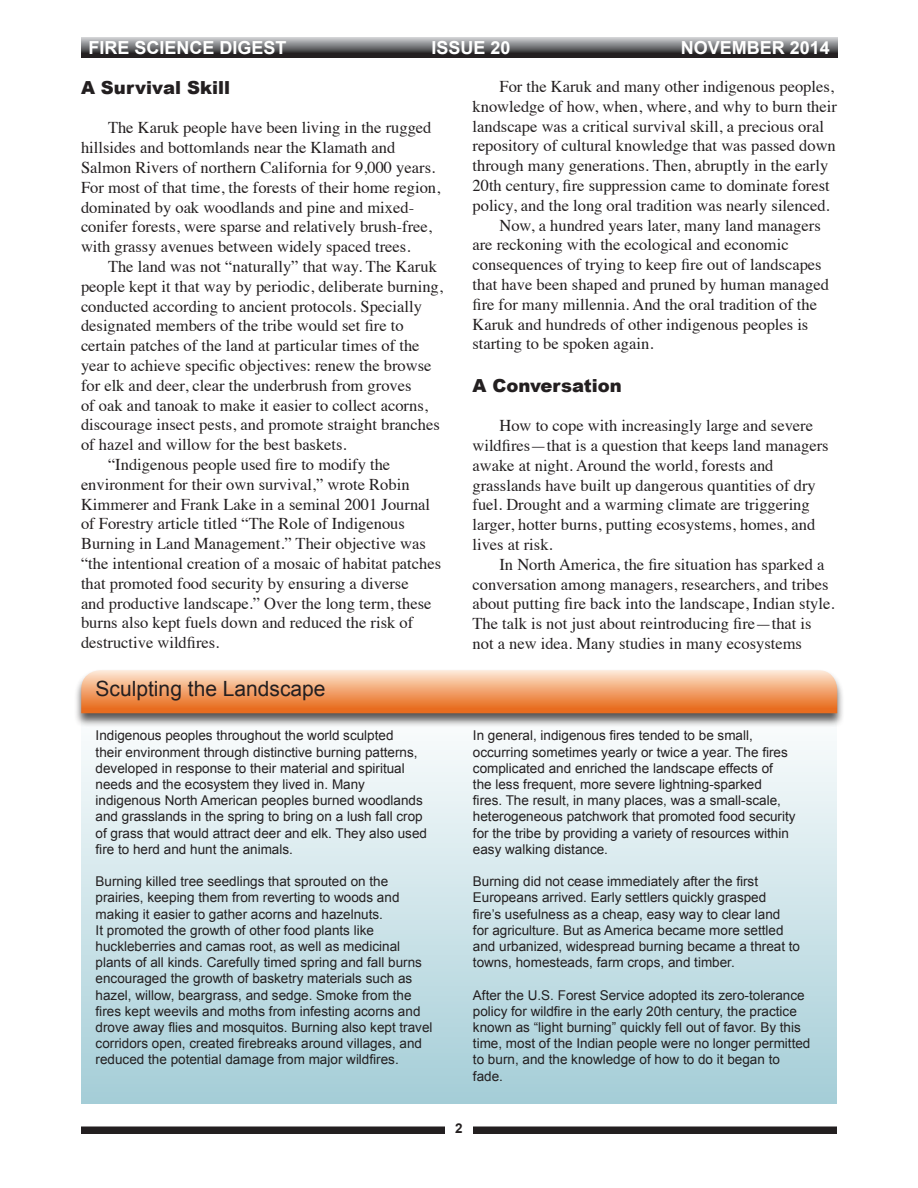
<style>
.page{position:relative;width:918px;height:1188px;background:#fff}
.page>*{position:absolute;margin:0;border:0;box-sizing:border-box;transform-origin:0 0}
.Footnote_Text{font:21px "Arial";color:#231f20}
.t1{font:700 18px "Arial";color:#fff}
.t2{font:900 18px "Arial";color:#231f20}
.t3{font:16.5px/19.8px "Times";color:#231f20}
.Footnote_Text-2{font:13.5px/16.2px "Arial";color:#231f20}
.t4{font:700 13.5px "Arial";color:#231f20}
</style>
<div class="page">
<div style="left:81px;top:1126px;width:756px;height:8px;background:#231f20"></div>
<div style="left:446px;top:1116px;width:27px;height:32px;background:#fff"></div>
<svg style="left:82px;top:38px;width:756px;height:20px;background:#68686a"></svg>
<div style="left:81px;top:703px;width:756px;height:401px;background:linear-gradient(to bottom,#fefefe,#a4cdd7)"></div>
<div style="left:73px;top:669px;width:772px;height:59px;background:#231f20;opacity:.75"></div>
<svg style="left:81px;top:670px;width:756px;height:43px;background:#f1a471"></svg>
<p class="t1" style="left:88px;top:35px;width:200px">FIRE SCIENCE DIGEST</p>
<p class="t1" style="left:432px;top:35px;width:81px">ISSUE 20</p>
<p class="t1" style="left:681px;top:35px;width:151px">NOVEMBER 2014</p>
<p class="t3" style="left:473px;top:75px;width:366px;text-indent:27px">For the Karuk and many other indigenous peoples, knowledge of how, when, where, and why to burn their landscape was a critical survival skill, a precious oral repository of cultural knowledge that was passed down through many generations. Then, abruptly in the early 20th century, fire suppression came to dominate forest policy, and the long oral tradition was nearly silenced.</p>
<p class="t3" style="left:473px;top:214px;width:358px;text-indent:27px">Now, a hundred years later, many land managers are reckoning with the ecological and economic consequences of trying to keep fire out of landscapes that have been shaped and pruned by human managed fire for many millennia. And the oral tradition of the Karuk and hundreds of other indigenous peoples is starting to be spoken again.</p>
<p class="t2" style="left:472px;top:372px;width:151px">A Conversation</p>
<p class="t3" style="left:473px;top:414px;width:358px;text-indent:27px">How to cope with increasingly large and severe wildfires—that is a question that keeps land managers awake at night. Around the world, forests and grasslands have built up dangerous quantities of dry fuel. Drought and a warming climate are triggering larger, hotter burns, putting ecosystems, homes, and lives at risk.</p>
<p class="t3" style="left:473px;top:553px;width:364px;text-indent:27px">In North America, the fire situation has sparked a conversation among managers, researchers, and tribes about putting fire back into the landscape, Indian style.<br>The talk is not just about reintroducing fire—that is not a new idea. Many studies in many ecosystems</p>
<p class="t2" style="left:81px;top:74px;width:151px">A Survival Skill</p>
<p class="t3" style="left:81px;top:117px;width:361px;text-indent:27px">The Karuk people have been living in the rugged hillsides and bottomlands near the Klamath and Salmon Rivers of northern California for 9,000 years.<br>For most of that time, the forests of their home region, dominated by oak woodlands and pine and mixed&shy;conifer forests, were sparse and relatively brush-free, with grassy avenues between widely spaced trees.</p>
<p class="t3" style="left:81px;top:255px;width:364px;text-indent:27px">The land was not “naturally” that way. The Karuk people kept it that way by periodic, deliberate burning, conducted according to ancient protocols. Specially designated members of the tribe would set fire to certain patches of the land at particular times of the year to achieve specific objectives: renew the browse for elk and deer, clear the underbrush from groves<br>of oak and tanoak to make it easier to collect acorns, discourage insect pests, and promote straight branches of hazel and willow for the best baskets.</p>
<p class="t3" style="left:81px;top:453px;width:362px;text-indent:27px">“Indigenous people used fire to modify the environment for their own survival,” wrote Robin Kimmerer and Frank Lake in a seminal 2001 Journal of Forestry article titled “The Role of Indigenous Burning in Land Management.” Their objective was “the intentional creation of a mosaic of habitat patches that promoted food security by ensuring a diverse<br>and productive landscape.” Over the long term, these burns also kept fuels down and reduced the risk of destructive wildfires.</p>
<p class="Footnote_Text" style="left:96px;top:675px;width:231px">Sculpting the Landscape</p>
<p class="Footnote_Text-2" style="left:96px;top:728px;width:333px">Indigenous peoples throughout the world sculpted<br>their environment through distinctive burning patterns, developed in response to their material and spiritual needs and the ecosystem they lived in. Many indigenous North American peoples burned woodlands and grasslands in the spring to bring on a lush fall crop of grass that would attract deer and elk. They also used fire to herd and hunt the animals.</p>
<p class="Footnote_Text-2" style="left:96px;top:873px;width:338px">Burning killed tree seedlings that sprouted on the prairies, keeping them from reverting to woods and making it easier to gather acorns and hazelnuts.<br>It promoted the growth of other food plants like huckleberries and camas root, as well as medicinal plants of all kinds. Carefully timed spring and fall burns encouraged the growth of basketry materials such as hazel, willow, beargrass, and sedge. Smoke from the fires kept weevils and moths from infesting acorns and drove away flies and mosquitos. Burning also kept travel corridors open, created firebreaks around villages, and reduced the potential damage from major wildfires.</p>
<p class="Footnote_Text-2" style="left:473px;top:728px;width:324px">In general, indigenous fires tended to be small, occurring sometimes yearly or twice a year. The fires complicated and enriched the landscape effects of<br>the less frequent, more severe lightning-sparked<br>fires. The result, in many places, was a small-scale, heterogeneous patchwork that promoted food security for the tribe by providing a variety of resources within easy walking distance.</p>
<p class="Footnote_Text-2" style="left:473px;top:873px;width:329px">Burning did not cease immediately after the first Europeans arrived. Early settlers quickly grasped<br>fire’s usefulness as a cheap, easy way to clear land<br>for agriculture. But as America became more settled and urbanized, widespread burning became a threat to towns, homesteads, farm crops, and timber.</p>
<p class="Footnote_Text-2" style="left:473px;top:987px;width:339px">After the U.S. Forest Service adopted its zero-tolerance policy for wildfire in the early 20th century, the practice known as “light burning” quickly fell out of favor. By this time, most of the Indian people were no longer permitted to burn, and the knowledge of how to do it began to fade.</p>
<p class="t4" style="left:455px;top:1120px;width:9px">2</p>
</div>
